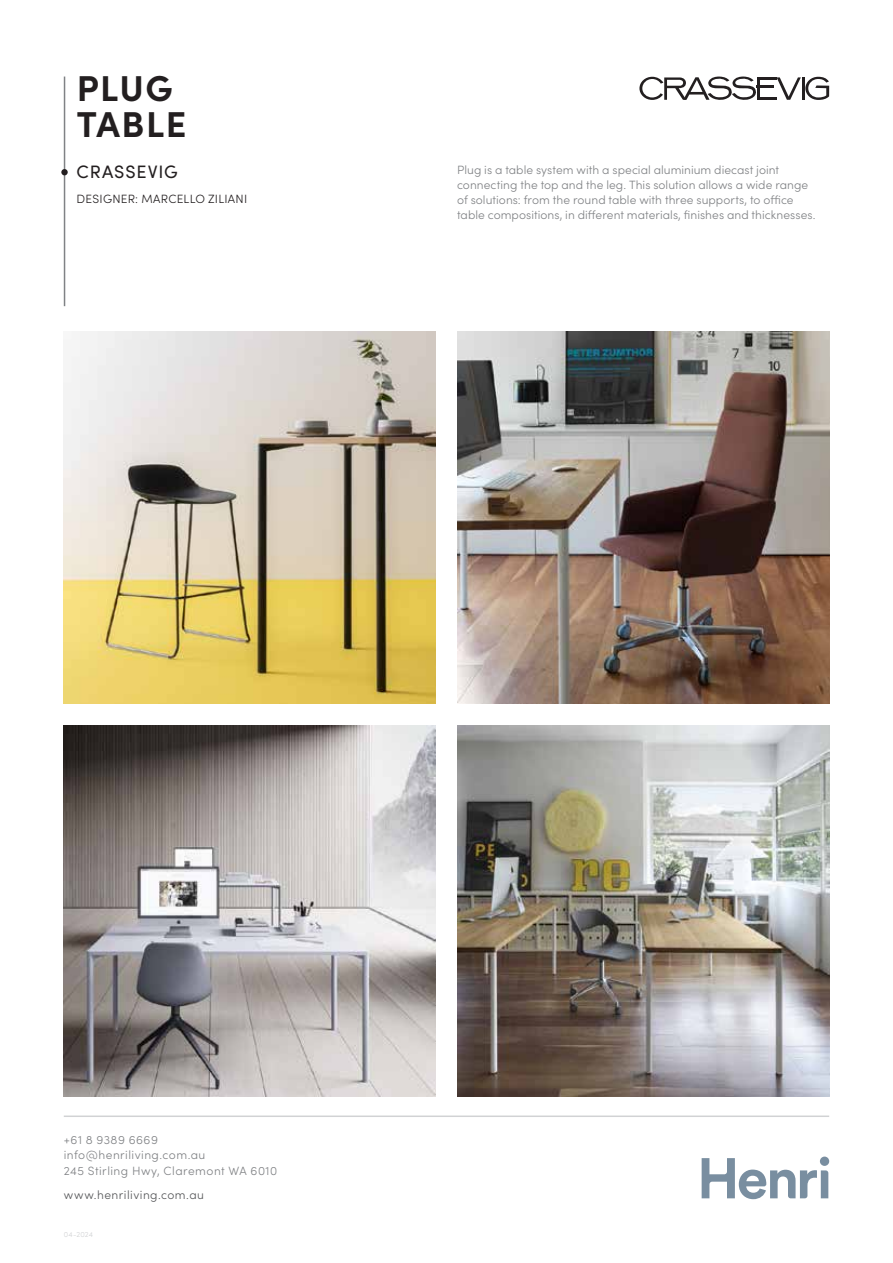
<style>
.page{position:relative;width:893px;height:1263px;background:#fff}
.page>*{position:absolute;margin:0;border:0;box-sizing:border-box;transform-origin:0 0}
.t1{font:700 36px/36px "Sofia Pro";letter-spacing:.04em;color:#231f20}
.t2{font:18px "Sofia Pro";letter-spacing:.05em;color:#231f20}
.t3{font:300 12px/15px "Sofia Pro";letter-spacing:.005em;color:#808285}
.t4{font:300 12px/15.8px "Sofia Pro";letter-spacing:.04em;color:#808285}
.t5{font:300 12px "Sofia Pro";letter-spacing:.02em;color:#231f20}
.t6{font:300 12px "Sofia Pro";letter-spacing:.04em;color:#57585a}
.t7{font:300 7.5px "Sofia Pro";letter-spacing:.015em;color:#d1d2d4}
</style>
<div class="page">
<img style="left:64px;top:332px;width:372px;height:372px">
<img style="left:457px;top:332px;width:372px;height:372px">
<img style="left:64px;top:725px;width:372px;height:372px">
<img style="left:457px;top:725px;width:372px;height:372px">
<hr style="left:64px;top:1115px;width:765px;height:2px;background:#d1d2d4">
<svg style="left:702px;top:1158px;width:126px;height:41px"></svg>
<div style="left:820px;top:1156px;width:9px;height:10px;background:#798ea0;border-radius:50%"></div>
<svg style="left:639px;top:77px;width:118px;height:23px"></svg>
<hr style="left:757px;top:77px;width:3px;height:23px;background:#231f20">
<hr style="left:757px;top:97px;width:19px;height:3px;background:#231f20">
<hr style="left:757px;top:85px;width:17px;height:3px;background:#231f20">
<hr style="left:757px;top:77px;width:19px;height:3px;background:#231f20">
<svg style="left:777px;top:77px;width:52px;height:23px"></svg>
<hr style="left:64px;top:77px;width:1px;height:229px;background:#808285">
<div style="left:61px;top:169px;width:7px;height:6px;background:#231f20;border-radius:50%"></div>
<h1 class="t1" style="left:77px;top:68px;width:111px">PLUG<br>TABLE</h1>
<h2 class="t2" style="left:77px;top:159px;width:103px">CRASSEVIG</h2>
<p class="t5" style="left:77px;top:190px;width:172px">DESIGNER: MARCELLO ZILIANI</p>
<p class="t3" style="left:457px;top:162px;width:360px">Plug is a table system with a special aluminium diecast joint connecting the top and the leg. This solution allows a wide range of solutions: from the round table with three supports, to office table compositions, in different materials, finishes and thicknesses.</p>
<p class="t4" style="left:64px;top:1131px;width:215px">+61 8 9389 6669 info@henriliving.com.au<br>245 Stirling Hwy, Claremont WA 6010</p>
<p class="t6" style="left:64px;top:1186px;width:142px">www.henriliving.com.au</p>
<p class="t7" style="left:64px;top:1229px;width:31px">04-2024</p>
</div>
